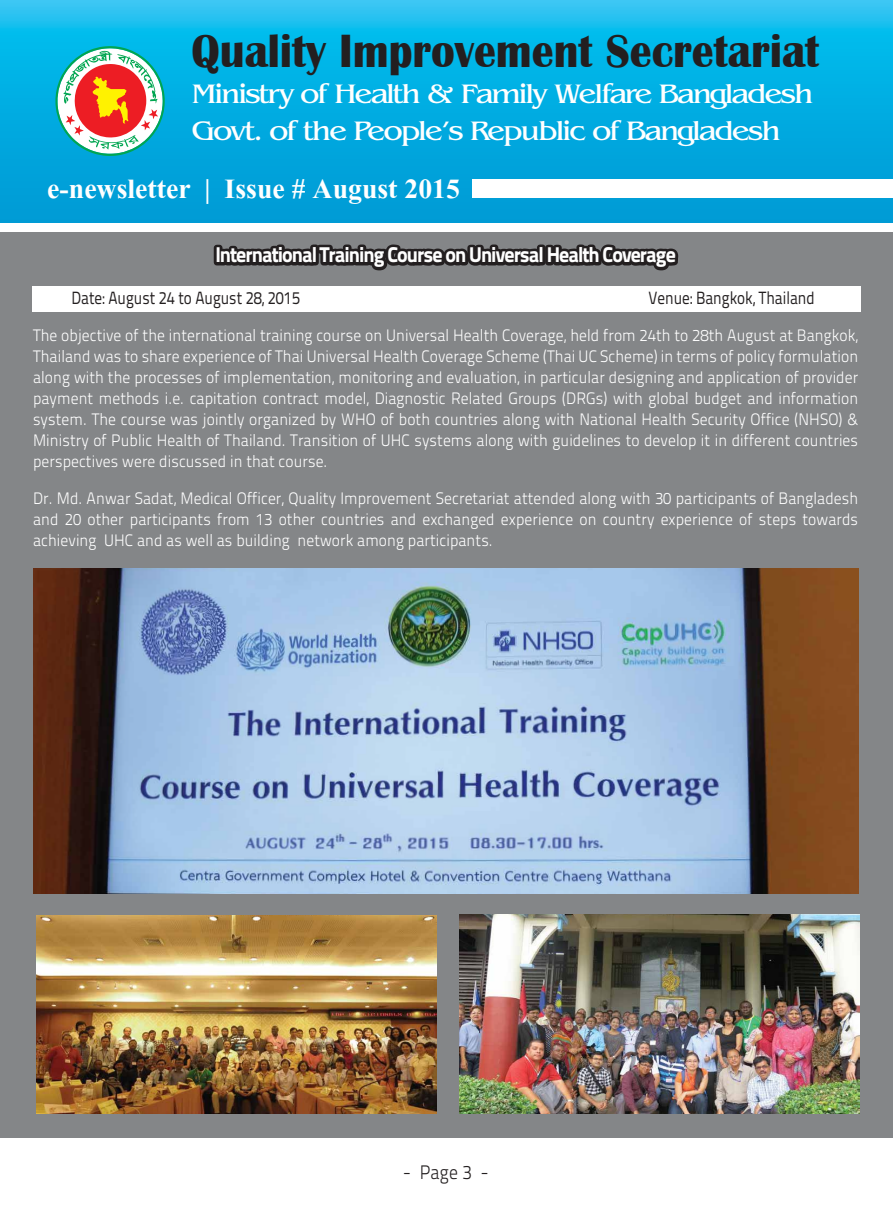
<style>
.page{position:relative;width:893px;height:1211px;background:#fff}
.page>*{position:absolute;margin:0;border:0;box-sizing:border-box;transform-origin:0 0}
.t1{font:700 48px "Britannic";color:#231f20;scale:.91 1}
.t2{font:700 34.5px "Aparajita";color:#fff}
.t3{font:27.9px/36.2px "Benguiat Std";letter-spacing:-.07em;color:#fff;scale:1.13 1}
.t4{font:21.3px "Titillium Text 25 L 999 wt";letter-spacing:-.05em;color:#fff;scale:.94 1}
.t5{font:19.5px "Titillium Text 25 L 250 wt";color:#231f20;scale:.9 1}
.t6{font:17.7px "Titillium Text 25 L 400 wt";color:#231f20;scale:.86 1}
.t7{font:16.5px/21px "Titillium Text 25 L 250 wt";letter-spacing:.005em;color:#fff;text-align:justify;scale:.94 1}
</style>
<div class="page">
<div style="left:0;top:232px;width:893px;height:906px;background:#848688"></div>
<svg style="left:0;top:0;width:893px;height:223px;background:#07aee2"></svg>
<div style="left:472px;top:180px;width:421px;height:18px;background:#fff"></div>
<svg style="left:55px;top:46px;width:110px;height:110px"></svg>
<img style="left:33px;top:568px;width:825px;height:325px">
<div style="left:214px;top:245px;width:9px;height:20px;border:6px solid #231f20"></div>
<svg style="left:215px;top:0;width:466px;height:633px"></svg>
<div style="left:33px;top:286px;width:828px;height:25px;background:#fff"></div>
<img style="left:459px;top:914px;width:400px;height:199px">
<img style="left:36px;top:915px;width:401px;height:198px">
<h1 class="t1" style="left:191px;top:24px;width:691px">Quality Improvement Secretariat</h1>
<h3 class="t3" style="left:191px;top:76px;width:552px">Ministry of Health &amp; Family Welfare Bangladesh<br>Govt. of the People’s Republic of Bangladesh</h3>
<h2 class="t2" style="left:47px;top:173px;width:414px">e-newsletter | Issue # August 2015</h2>
<p class="t4" style="left:215px;top:238px;width:491px">International Training Course on Universal Health Coverage</p>
<p class="t6" style="left:71px;top:284px;width:267px">Date: August 24 to August 28, 2015</p>
<p class="t6" style="left:648px;top:284px;width:195px">Venue: Bangkok, Thailand</p>
<p class="t7" style="left:33px;top:323px;width:879px">The objective of the international training course on Universal Health Coverage, held from 24th to 28th August at Bangkok, Thailand was to share experience of Thai Universal Health Coverage Scheme (Thai UC Scheme) in terms of policy formulation along with the processes of implementation, monitoring and evaluation, in particular designing and application of provider payment methods i.e. capitation contract model, Diagnostic Related Groups (DRGs) with global budget and information system. The course was jointly organized by WHO of both countries along with National Health Security Office (NHSO) &amp; Ministry of Public Health of Thailand. Transition of UHC systems along with guidelines to develop it in different countries perspectives were discussed in that course.</p>
<p class="t7" style="left:33px;top:486px;width:879px">Dr. Md. Anwar Sadat, Medical Officer, Quality Improvement Secretariat attended along with 30 participants of Bangladesh and 20 other participants from 13 other countries and exchanged experience on country experience of steps towards achieving UHC and as well as building network among participants.</p>
<p class="t5" style="left:403px;top:1158px;width:97px">- Page 3 -</p>
</div>
